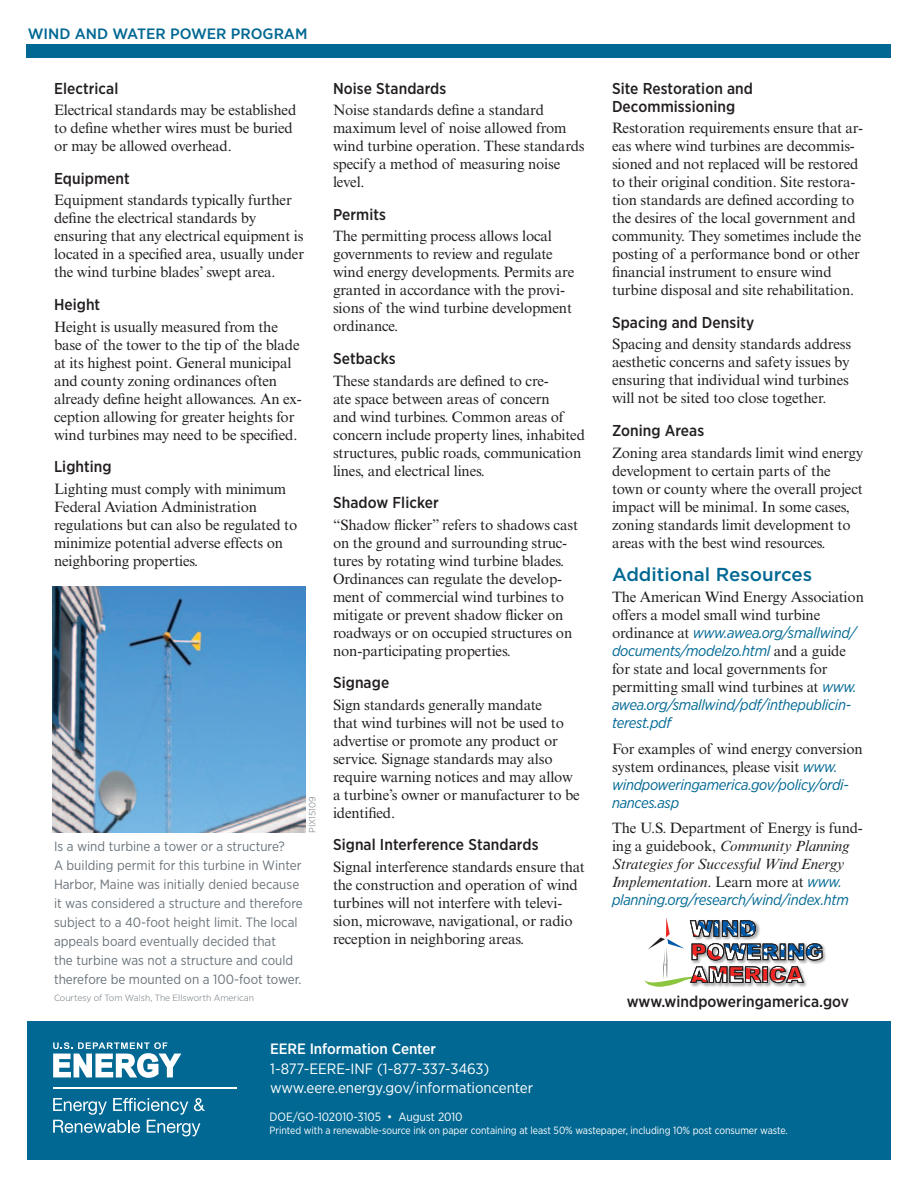
<style>
.page{position:relative;width:918px;height:1188px;background:#fff}
.page>*{position:absolute;margin:0;border:0;box-sizing:border-box;transform-origin:0 0}
.subhead_1{font:500 18.75px "Gotham";color:#006893}
.subhead_2{font:500 15.75px/18px "Gotham Narrow";letter-spacing:.005em;color:#231f20}
.body_text{font:15px/18px "Times New Roman MT Std";letter-spacing:-.01em;color:#231f20}
.body_text-2{font:italic 15px/18px "Times New Roman MT Std";letter-spacing:-.01em;color:#231f20}
.H-attribution{font:15px "Gotham Narrow";letter-spacing:-.005em;color:#fff}
.program_name_page_2{font:500 15px "Gotham Narrow";color:#006893;scale:1.1 1}
.H-attribution-2{font:500 15px "Gotham Narrow";letter-spacing:-.005em;color:#fff}
.t1{font:13.5px/19.2px "Gotham Narrow";color:#6a747b}
.H-DOE_date{font:12px "Gotham Narrow";letter-spacing:-.005em;color:#fff}
.H-printed_______ink{font:10.5px "Gotham Narrow";letter-spacing:-.005em;color:#fff}
.photo_credit{font:300 9px "Gotham Narrow";color:#6a747b;scale:1.1 1}
.s1{font-family:"Gotham Narrow";font-style:italic;color:#006893}
.s2{font-style:normal}
.s3{font-family:"Gotham Narrow";color:#006893}
</style>
<div class="page">
<img style="left:822px;top:944px;width:4px;height:19px">
<svg style="left:644px;top:918px;width:178px;height:69px"></svg>
<img style="left:53px;top:587px;width:253px;height:246px">
<div style="left:26px;top:45px;width:865px;height:13px;background:#006893"></div>
<div style="left:27px;top:1021px;width:864px;height:139px;background:#006893"></div>
<svg style="left:53px;top:1042px;width:128px;height:36px"></svg>
<hr style="left:53px;top:1087px;width:184px;height:1px;background:#fff">
<svg style="left:53px;top:1098px;width:152px;height:38px"></svg>
<p class="program_name_page_2" style="left:28px;top:24px;width:256px">WIND AND WATER POWER PROGRAM</p>
<p class="subhead_2" style="left:54px;top:79px;width:66px">Electrical</p>
<p class="body_text" style="left:54px;top:101px;width:244px">Electrical standards may be established to define whether wires must be buried or may be allowed overhead.</p>
<p class="subhead_2" style="left:54px;top:169px;width:77px">Equipment</p>
<p class="body_text" style="left:54px;top:191px;width:252px">Equipment standards typically further define the electrical standards by ensuring that any electrical equipment is located in a specified area, usually under the wind turbine blades’ swept area.</p>
<p class="subhead_2" style="left:54px;top:295px;width:48px">Height</p>
<p class="body_text" style="left:54px;top:317px;width:249px">Height is usually measured from the base of the tower to the tip of the blade at its highest point. General municipal and county zoning ordinances often already define height allowances. An ex&shy;ception allowing for greater heights for wind turbines may need to be specified.</p>
<p class="subhead_2" style="left:54px;top:457px;width:59px">Lighting</p>
<p class="body_text" style="left:54px;top:480px;width:245px">Lighting must comply with minimum Federal Aviation Administration regulations but can also be regulated to minimize potential adverse effects on neighboring properties.</p>
<p class="photo_credit" style="left:307px;top:833px;width:35px;rotate:-90deg">PIX15109</p>
<p class="t1" style="left:54px;top:836px;width:250px">Is a wind turbine a tower or a structure?<br>A building permit for this turbine in Winter Harbor, Maine was initially denied because it was considered a structure and therefore subject to a 40-foot height limit. The local appeals board eventually decided that<br>the turbine was not a structure and could therefore be mounted on a 100-foot tower.</p>
<p class="photo_credit" style="left:54px;top:992px;width:183px">Courtesy of Tom Walsh, The Ellsworth American</p>
<p class="subhead_2" style="left:333px;top:79px;width:115px">Noise Standards</p>
<p class="body_text" style="left:333px;top:101px;width:253px">Noise standards define a standard maximum level of noise allowed from wind turbine operation. These standards specify a method of measuring noise level.</p>
<p class="subhead_2" style="left:333px;top:205px;width:55px">Permits</p>
<p class="body_text" style="left:333px;top:227px;width:243px">The permitting process allows local governments to review and regulate wind energy developments. Permits are granted in accordance with the provi&shy;sions of the wind turbine development ordinance.</p>
<p class="subhead_2" style="left:333px;top:349px;width:64px">Setbacks</p>
<p class="body_text" style="left:333px;top:371px;width:253px">These standards are defined to cre-<br>ate space between areas of concern<br>and wind turbines. Common areas of concern include property lines, inhabited structures, public roads, communication lines, and electrical lines.</p>
<p class="subhead_2" style="left:333px;top:493px;width:107px">Shadow Flicker</p>
<p class="body_text" style="left:333px;top:516px;width:247px">“Shadow flicker” refers to shadows cast on the ground and surrounding struc&shy;tures by rotating wind turbine blades.<br>Ordinances can regulate the develop&shy;ment of commercial wind turbines to mitigate or prevent shadow flicker on roadways or on occupied structures on non-participating properties.</p>
<p class="subhead_2" style="left:333px;top:673px;width:58px">Signage</p>
<p class="body_text" style="left:333px;top:696px;width:248px">Sign standards generally mandate<br>that wind turbines will not be used to advertise or promote any product or service. Signage standards may also require warning notices and may allow a turbine’s owner or manufacturer to be identified.</p>
<p class="subhead_2" style="left:333px;top:835px;width:207px">Signal Interference Standards</p>
<p class="body_text" style="left:333px;top:858px;width:253px">Signal interference standards ensure that the construction and operation of wind turbines will not interfere with televi&shy;sion, microwave, navigational, or radio reception in neighboring areas.</p>
<p class="subhead_2" style="left:612px;top:79px;width:143px">Site Restoration and<br>Decommissioning</p>
<p class="body_text" style="left:612px;top:119px;width:253px">Restoration requirements ensure that ar&shy;eas where wind turbines are decommis&shy;sioned and not replaced will be restored to their original condition. Site restora&shy;tion standards are defined according to the desires of the local government and community. They sometimes include the posting of a performance bond or other financial instrument to ensure wind turbine disposal and site rehabilitation.</p>
<p class="subhead_2" style="left:612px;top:313px;width:144px">Spacing and Density</p>
<p class="body_text" style="left:612px;top:335px;width:241px">Spacing and density standards address aesthetic concerns and safety issues by ensuring that individual wind turbines will not be sited too close together.</p>
<p class="subhead_2" style="left:612px;top:421px;width:94px">Zoning Areas</p>
<p class="body_text" style="left:612px;top:443px;width:253px">Zoning area standards limit wind energy development to certain parts of the town or county where the overall project impact will be minimal. In some cases, zoning standards limit development to areas with the best wind resources.</p>
<p class="subhead_1" style="left:612px;top:562px;width:202px">Additional Resources</p>
<p class="body_text" style="left:612px;top:588px;width:253px">The American Wind Energy Association offers a model small wind turbine ordinance at <span class="s1">www.awea.org/smallwind/ documents/modelzo.html</span> and a guide for state and local governments for permitting small wind turbines at <span class="s1">www. awea.org/smallwind/pdf/inthepublicin&shy;terest.pdf</span></p>
<p class="body_text" style="left:612px;top:740px;width:252px">For examples of wind energy conversion system ordinances, please visit <span class="s1">www. windpoweringamerica.gov/policy/ordi&shy;nances.asp</span></p>
<p class="body_text-2" style="left:612px;top:819px;width:252px"><span class="s2">The U.S. Department of Energy is fund&shy;ing a guidebook,</span> Community Planning Strategies for Successful Wind Energy Implementation<span class="s2">. Learn more at</span> <span class="s3">www. planning.org/research/wind/index.htm</span></p>
<p class="subhead_2" style="left:627px;top:992px;width:224px">www.windpoweringamerica.gov</p>
<p class="H-attribution-2" style="left:270px;top:1039px;width:167px">EERE Information Center</p>
<p class="H-attribution" style="left:270px;top:1059px;width:221px">1-877-EERE-INF (1-877-337-3463)</p>
<p class="H-attribution" style="left:270px;top:1078px;width:264px">www.eere.energy.gov/informationcenter</p>
<p class="H-DOE_date" style="left:270px;top:1109px;width:195px">DOE/GO-102010-3105 • August 2010</p>
<p class="H-printed_______ink" style="left:270px;top:1124px;width:520px">Printed with a renewable-source ink on paper containing at least 50% wastepaper, including 10% post consumer waste.</p>
</div>
